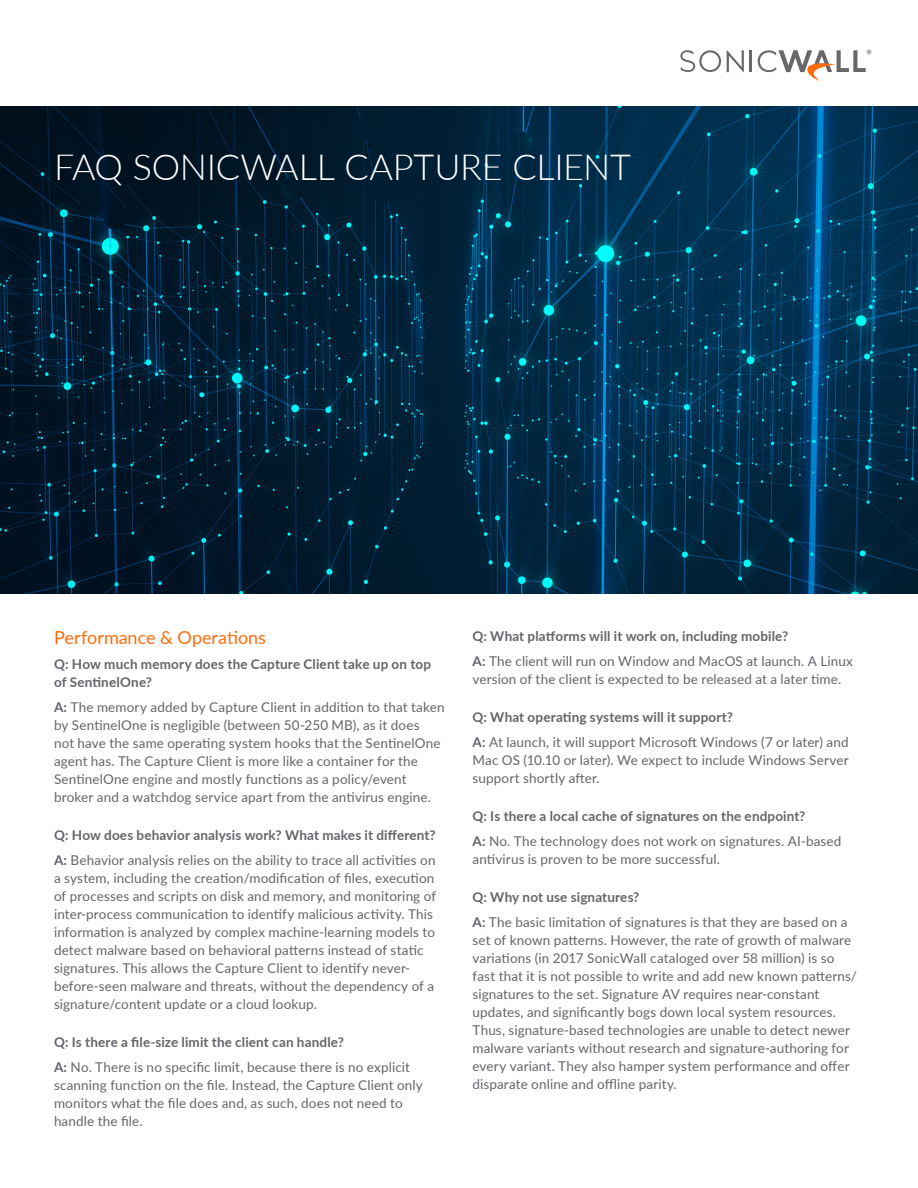
<style>
.page{position:relative;width:918px;height:1188px;background:#fff}
.page>*{position:absolute;margin:0;border:0;box-sizing:border-box;transform-origin:0 0}
.Document_Title_-_Hea{font:300 36px "Lato";letter-spacing:-.005em;color:#fff}
.Section_Heading_1{font:18px "Lato";color:#ff6b0d}
.Body_Copy{font:13.5px/18px "Lato";letter-spacing:.01em;color:#63656a}
.Question{font:700 13.5px/18px "Lato";letter-spacing:.01em;color:#63656a}
.s1{font-weight:700}
</style>
<div class="page">
<svg style="left:727px;top:50px;width:17px;height:22px"></svg>
<hr style="left:750px;top:50px;width:2px;height:22px;background:#68686b">
<svg style="left:680px;top:50px;width:41px;height:22px"></svg>
<svg style="left:758px;top:50px;width:113px;height:31px"></svg>
<img style="left:0;top:106px;width:918px;height:488px">
<p class="Document_Title_-_Hea" style="left:54px;top:142px;width:579px">FAQ SONICWALL CAPTURE CLIENT</p>
<p class="Section_Heading_1" style="left:54px;top:625px;width:214px">Performance &amp; Operations</p>
<p class="Question" style="left:54px;top:655px;width:379px">Q: How much memory does the Capture Client take up on top of SentinelOne?</p>
<p class="Body_Copy" style="left:54px;top:698px;width:392px"><span class="s1">A:</span> The memory added by Capture Client in addition to that taken by SentinelOne is negligible (between 50-250 MB), as it does<br>not have the same operating system hooks that the SentinelOne agent has. The Capture Client is more like a container for the SentinelOne engine and mostly functions as a policy/event broker and a watchdog service apart from the antivirus engine.</p>
<p class="Question" style="left:54px;top:826px;width:383px">Q: How does behavior analysis work? What makes it different?</p>
<p class="Body_Copy" style="left:54px;top:851px;width:384px"><span class="s1">A:</span> Behavior analysis relies on the ability to trace all activities on a system, including the creation/modification of files, execution of processes and scripts on disk and memory, and monitoring of inter-process communication to identify malicious activity. This information is analyzed by complex machine-learning models to detect malware based on behavioral patterns instead of static signatures. This allows the Capture Client to identify never&shy;before-seen malware and threats, without the dependency of a signature/content update or a cloud lookup.</p>
<p class="Question" style="left:54px;top:1033px;width:291px">Q: Is there a file-size limit the client can handle?</p>
<p class="Body_Copy" style="left:54px;top:1058px;width:370px"><span class="s1">A:</span> No. There is no specific limit, because there is no explicit scanning function on the file. Instead, the Capture Client only monitors what the file does and, as such, does not need to handle the file.</p>
<p class="Question" style="left:472px;top:626px;width:317px">Q: What platforms will it work on, including mobile?</p>
<p class="Body_Copy" style="left:472px;top:651px;width:382px"><span class="s1">A:</span> The client will run on Window and MacOS at launch. A Linux version of the client is expected to be released at a later time.</p>
<p class="Question" style="left:472px;top:707px;width:262px">Q: What operating systems will it support?</p>
<p class="Body_Copy" style="left:472px;top:732px;width:378px;text-align:justify"><span class="s1">A:</span> At launch, it will support Microsoft Windows (7 or later) and Mac OS (10.10 or later). We expect to include Windows Server support shortly after.</p>
<p class="Question" style="left:472px;top:806px;width:334px">Q: Is there a local cache of signatures on the endpoint?</p>
<p class="Body_Copy" style="left:472px;top:831px;width:370px"><span class="s1">A:</span> No. The technology does not work on signatures. AI-based antivirus is proven to be more successful.</p>
<p class="Question" style="left:472px;top:887px;width:168px">Q: Why not use signatures?</p>
<p class="Body_Copy" style="left:472px;top:912px;width:386px"><span class="s1">A:</span> The basic limitation of signatures is that they are based on a set of known patterns. However, the rate of growth of malware variations (in 2017 SonicWall cataloged over 58 million) is so fast that it is not possible to write and add new known patterns/ signatures to the set. Signature AV requires near-constant updates, and significantly bogs down local system resources.<br>Thus, signature-based technologies are unable to detect newer malware variants without research and signature-authoring for every variant. They also hamper system performance and offer disparate online and offline parity.</p>
</div>
